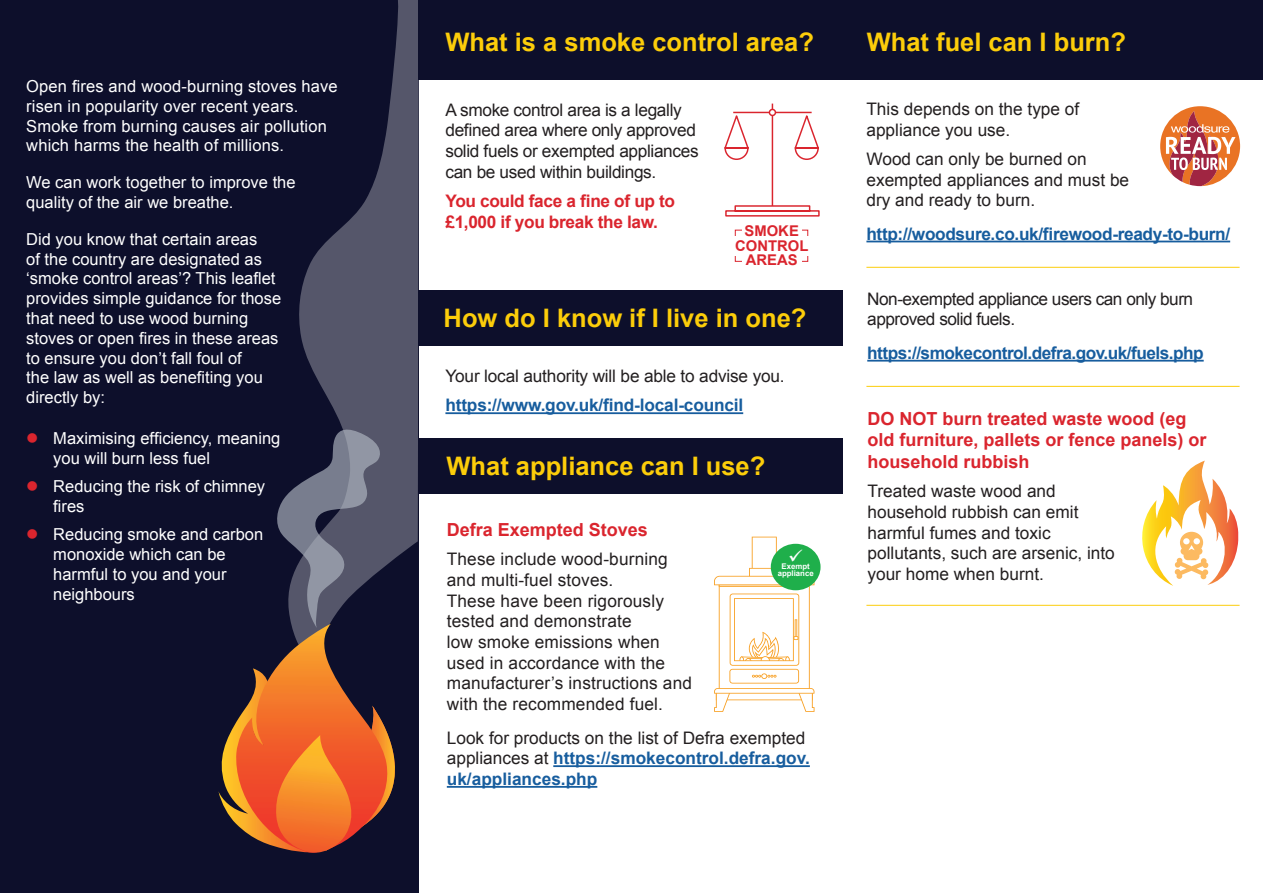
<style>
.page{position:relative;width:1263px;height:893px;background:#fff}
.page>*{position:absolute;margin:0;border:0;box-sizing:border-box;transform-origin:0 0}
.t1{font:700 25.5px "Arial";color:#fccd0a}
.t2{font:700 18px/21.6px "Arial";color:#da252e}
.t3{font:17.25px/20.7px "Arial";color:#231f20}
.t4{font:700 17.25px "Arial";letter-spacing:-.02em;color:#175d9e}
.t5{font:17.25px/20.7px "Arial";letter-spacing:-.02em;color:#231f20}
.t6{font:17.25px/20.7px "Arial";letter-spacing:-.03em;color:#231f20}
.t7{font:700 17.25px/20.7px "Arial";letter-spacing:-.02em;color:#da252e}
.t8{font:16.5px/19.8px "Arial";color:#fff}
.t9{font:700 14.85px/29.2px "Arial";color:#da252e}
.t10{font:700 7.8px "Arial";color:#fff}
.s1{color:#da252e}
.s2{font-weight:700;color:#175d9e}
</style>
<div class="page">
<div style="left:0;top:0;width:419px;height:893px;background:#0d0f2b"></div>
<svg style="left:299px;top:0;width:120px;height:417px;fill:#55566a"></svg>
<div style="left:419px;top:0;width:844px;height:80px;background:#0d0f2b"></div>
<div style="left:419px;top:290px;width:424px;height:55px;background:#0d0f2b"></div>
<hr style="left:445px;top:412px;width:298px;height:2px;background:#175d9e">
<div style="left:419px;top:438px;width:424px;height:55px;background:#0d0f2b"></div>
<hr style="left:866px;top:241px;width:364px;height:1px;background:#175d9e">
<hr style="left:866px;top:267px;width:373px;height:1px;background:#fccd0a">
<hr style="left:867px;top:360px;width:337px;height:2px;background:#175d9e">
<svg style="left:1160px;top:106px;width:80px;height:80px"></svg>
<hr style="left:553px;top:765px;width:257px;height:2px;background:#175d9e">
<hr style="left:447px;top:786px;width:150px;height:2px;background:#175d9e">
<div style="left:771px;top:544px;width:49px;height:46px;background:#1faf4b;border-radius:50%"></div>
<hr style="left:866px;top:605px;width:373px;height:1px;background:#fccd0a">
<hr style="left:772px;top:104px;width:1px;height:102px;background:#da252e">
<svg style="left:724px;top:109px;width:96px;height:108px"></svg>
<div style="left:735px;top:230px;width:73px;height:32px;border:1px solid #da252e"></div>
<div style="left:732px;top:236px;width:80px;height:20px;background:#fff"></div>
<div style="left:742px;top:222px;width:59px;height:47px;background:#fff"></div>
<svg style="left:218px;top:417px;width:211px;height:436px"></svg>
<hr style="left:866px;top:386px;width:373px;height:1px;background:#fccd0a">
<svg style="left:1142px;top:461px;width:96px;height:125px"></svg>
<svg style="left:714px;top:537px;width:100px;height:175px"></svg>
<p class="t8" style="left:26px;top:76px;width:313px">Open fires and wood-burning stoves have risen in popularity over recent years.<br>Smoke from burning causes air pollution which harms the health of millions.</p>
<p class="t8" style="left:26px;top:173px;width:271px">We can work together to improve the quality of the air we breathe.</p>
<p class="t8" style="left:26px;top:229px;width:256px">Did you know that certain areas<br>of the country are designated as ‘smoke control areas’? This leaflet provides simple guidance for those that need to use wood burning stoves or open fires in these areas to ensure you don’t fall foul of<br>the law as well as benefiting you directly by:</p>
<p class="t8" style="left:53px;top:429px;width:229px;text-indent:-27px"><span class="s1">●</span> Maximising efficiency, meaning you will burn less fuel</p>
<p class="t8" style="left:53px;top:477px;width:213px;text-indent:-27px"><span class="s1">●</span> Reducing the risk of chimney fires</p>
<p class="t8" style="left:53px;top:525px;width:212px;text-indent:-27px"><span class="s1">●</span> Reducing smoke and carbon monoxide which can be harmful to you and your neighbours</p>
<h2 class="t1" style="left:445px;top:25px;width:370px">What is a smoke control area?</h2>
<p class="t5" style="left:445px;top:99px;width:255px">A smoke control area is a legally defined area where only approved solid fuels or exempted appliances can be used within buildings.</p>
<p class="t7" style="left:445px;top:191px;width:231px">You could face a fine of up to £1,000 if you break the law.</p>
<p class="t9" style="left:745px;top:217px;width:56px">SMOKE<br>AREAS</p>
<p class="t9" style="left:735px;top:232px;width:75px">CONTROL</p>
<h2 class="t1" style="left:444px;top:301px;width:364px">How do I know if I live in one?</h2>
<p class="t3" style="left:445px;top:366px;width:341px">Your local authority will be able to advise you.</p>
<p class="t4" style="left:445px;top:394px;width:299px">https://www.gov.uk/find-local-council</p>
<h2 class="t1" style="left:446px;top:449px;width:320px">What appliance can I use?</h2>
<h3 class="t2" style="left:447px;top:519px;width:203px">Defra Exempted Stoves</h3>
<p class="t3" style="left:447px;top:549px;width:247px">These include wood-burning and multi-fuel stoves.<br>These have been rigorously tested and demonstrate<br>low smoke emissions when used in accordance with the manufacturer’s instructions and with the recommended fuel.</p>
<p class="t3" style="left:447px;top:727px;width:364px">Look for products on the list of Defra exempted appliances at <span class="s2">https://smokecontrol.defra.gov. uk/appliances.php</span></p>
<h2 class="t10" style="left:782px;top:561px;width:30px">Exempt</h2>
<h2 class="t10" style="left:778px;top:568px;width:38px">appliance</h2>
<h2 class="t1" style="left:867px;top:25px;width:261px">What fuel can I burn?</h2>
<p class="t3" style="left:866px;top:99px;width:214px">This depends on the type of appliance you use.</p>
<p class="t3" style="left:866px;top:149px;width:264px">Wood can only be burned on exempted appliances and must be dry and ready to burn.</p>
<p class="t4" style="left:866px;top:222px;width:365px">http://woodsure.co.uk/firewood-ready-to-burn/</p>
<p class="t6" style="left:867px;top:288px;width:327px">Non-exempted appliance users can only burn approved solid fuels.</p>
<p class="t4" style="left:867px;top:341px;width:338px">https://smokecontrol.defra.gov.uk/fuels.php</p>
<h3 class="t2" style="left:867px;top:408px;width:341px">DO NOT burn treated waste wood (eg old furniture, pallets or fence panels) or household rubbish</h3>
<p class="t3" style="left:867px;top:481px;width:249px">Treated waste wood and household rubbish can emit harmful fumes and toxic pollutants, such are arsenic, into your home when burnt.</p>
</div>
